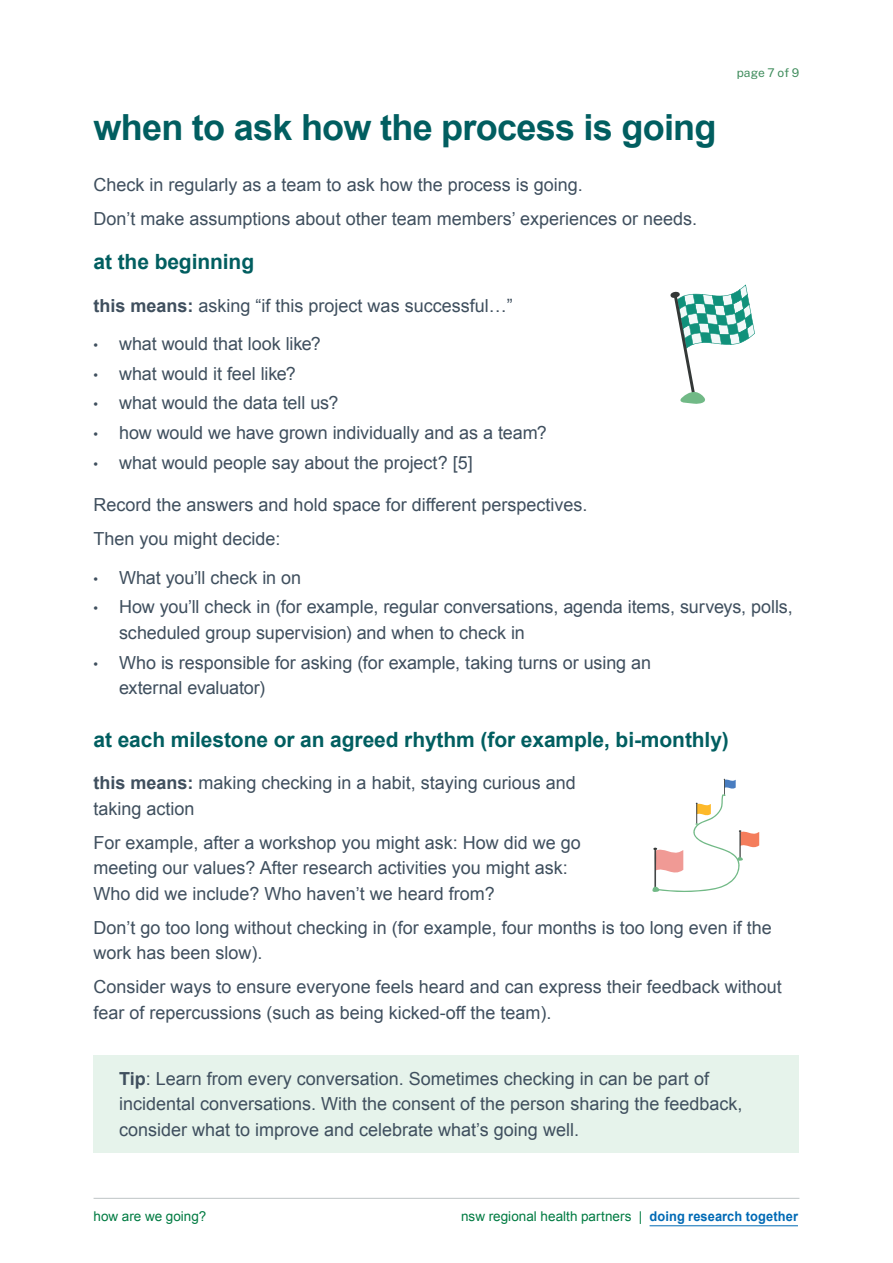
<style>
.page{position:relative;width:893px;height:1263px;background:#fff}
.page>*{position:absolute;margin:0;border:0;box-sizing:border-box;transform-origin:0 0}
.t1{font:700 36px "Arial";letter-spacing:-.02em;color:#015e60}
.t2{font:700 21px "Arial";letter-spacing:-.005em;color:#015e60}
.t3{font:18px/25.5px "Arial";color:#3f4f5e}
.t4{font:13.5px "Arial";color:#007b42}
.t5{font:12px "Public Sans";color:#408d5d}
.s1{font-weight:700}
.s2{font-family:"Public Sans";font-weight:700;font-size:13.5px}
.s3{font-weight:700;color:#006ab5}
</style>
<div class="page">
<hr style="left:94px;top:1198px;width:705px;height:1px;background:#bfc5c6">
<hr style="left:650px;top:1225px;width:148px;height:1px;background:#006ab5">
<div style="left:94px;top:1054px;width:705px;height:98px;background:#e6f3eb"></div>
<svg style="left:652px;top:778px;width:107px;height:114px"></svg>
<svg style="left:670px;top:284px;width:85px;height:120px"></svg>
<p class="t5" style="left:737px;top:64px;width:64px">page 7 of 9</p>
<h1 class="t1" style="left:94px;top:104px;width:624px">when to ask how the process is going</h1>
<p class="t3" style="left:94px;top:168px;width:605px;line-height:34px">Check in regularly as a team to ask how the process is going.<br>Don’t make assumptions about other team members’ experiences or needs.</p>
<p class="t2" style="left:94px;top:248px;width:162px">at the beginning</p>
<p class="t3" style="left:94px;top:293px;width:421px"><span class="s1">this means:</span> asking “if this project was successful…”</p>
<p class="t3" style="left:94px;top:331px;width:229px"><span class="s2">•</span> what would that look like?</p>
<p class="t3" style="left:94px;top:361px;width:204px"><span class="s2">•</span> what would it feel like?</p>
<p class="t3" style="left:94px;top:390px;width:246px"><span class="s2">•</span> what would the data tell us?</p>
<p class="t3" style="left:94px;top:420px;width:455px"><span class="s2">•</span> how would we have grown individually and as a team?</p>
<p class="t3" style="left:94px;top:450px;width:381px"><span class="s2">•</span> what would people say about the project? [5]</p>
<p class="t3" style="left:94px;top:488px;width:495px;line-height:34px">Record the answers and hold space for different perspectives.<br>Then you might decide:</p>
<p class="t3" style="left:94px;top:565px;width:209px"><span class="s2">•</span> What you’ll check in on</p>
<p class="t3" style="left:119px;top:595px;width:675px;text-indent:-26px"><span class="s2">•</span> How you’ll check in (for example, regular conversations, agenda items, surveys, polls, scheduled group supervision) and when to check in</p>
<p class="t3" style="left:119px;top:650px;width:534px;text-indent:-26px"><span class="s2">•</span> Who is responsible for asking (for example, taking turns or using an external evaluator)</p>
<p class="t2" style="left:94px;top:725px;width:637px">at each milestone or an agreed rhythm (for example, bi-monthly)</p>
<p class="t3" style="left:94px;top:770px;width:484px"><span class="s1">this means:</span> making checking in a habit, staying curious and taking action</p>
<p class="t3" style="left:94px;top:830px;width:489px">For example, after a workshop you might ask: How did we go meeting our values? After research activities you might ask:<br>Who did we include? Who haven’t we heard from?</p>
<p class="t3" style="left:94px;top:915px;width:680px">Don’t go too long without checking in (for example, four months is too long even if the work has been slow).</p>
<p class="t3" style="left:94px;top:974px;width:690px">Consider ways to ensure everyone feels heard and can express their feedback without fear of repercussions (such as being kicked-off the team).</p>
<p class="t3" style="left:119px;top:1066px;width:625px"><span class="s1">Tip</span>: Learn from every conversation. Sometimes checking in can be part of incidental conversations. With the consent of the person sharing the feedback, consider what to improve and celebrate what’s going well.</p>
<p class="t4" style="left:94px;top:1208px;width:114px">how are we going?</p>
<p class="t4" style="left:461px;top:1208px;width:338px">nsw regional health partners | <span class="s3">doing research together</span></p>
</div>
